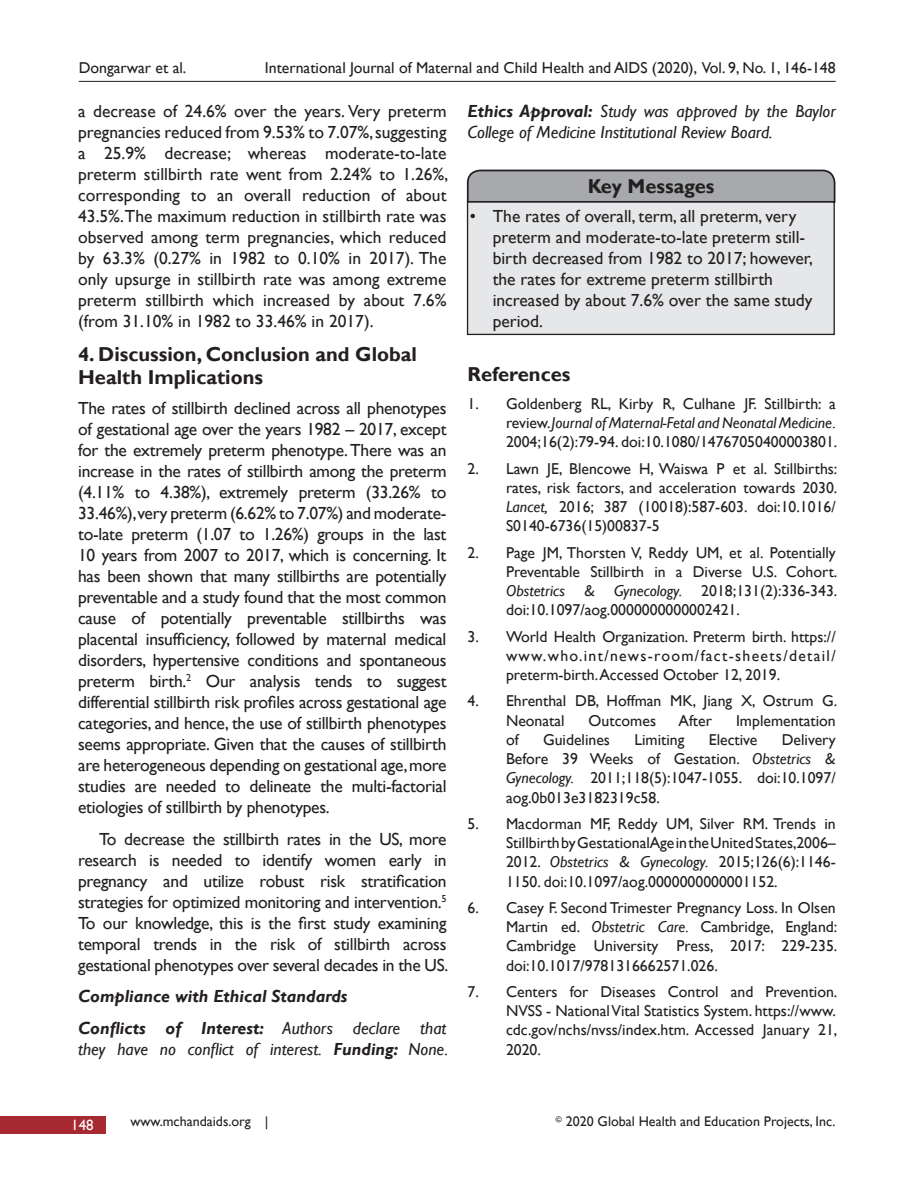
<style>
.page{position:relative;width:914px;height:1197px;background:#fff}
.page>*{position:absolute;margin:0;border:0;box-sizing:border-box;transform-origin:0 0}
.t1{font:700 20.12px/23.6px "Gill Sans";color:#231f20}
.TX_no_indent{font:17.5px/21px "Gill Sans";letter-spacing:-.015em;color:#231f20;text-align:justify}
.TX{font:17.5px/21px "Gill Sans";letter-spacing:-.015em;color:#231f20;text-align:justify}
.KM_Text{font:17.5px/21px "Gill Sans";color:#231f20}
.TX_no_indent-2{font:italic 17.5px/21px "Gill Sans";color:#231f20}
.t2{font:italic 700 17.5px "Gill Sans";color:#231f20}
.REF{font:15.75px/19.2px "Gill Sans";color:#231f20;text-align:justify}
.RH_V{font:15.75px "Gill Sans";color:#231f20}
.PG{font:14.88px "Gill Sans";color:#fff}
.t3{font:14px "Gill Sans";color:#231f20}
.s1{font-weight:700}
.s2{font-style:italic}
</style>
<div class="page">
<hr style="left:79px;top:81px;width:756px;height:1px;background:#231f20">
<div style="left:0;top:1117px;width:106px;height:17px;background:#a72a32"></div>
<svg style="left:466px;top:169px;width:370px;height:35px;background:#a2a2a6"></svg>
<div style="left:467px;top:202px;width:367px;height:132px;background:#e6e7e9"></div>
<div style="left:467px;top:201px;width:367px;height:134px;border:1px solid #231f20"></div>
<p class="RH_V" style="left:79px;top:59px;width:109px">Dongarwar et al.</p>
<p class="RH_V" style="left:265px;top:59px;width:572px">International Journal of Maternal and Child Health and AIDS (2020), Vol. 9, No. 1, 146-148</p>
<p class="TX" style="left:78px;top:101px;width:371px">a decrease of 24.6% over the years. Very preterm pregnancies reduced from 9.53% to 7.07%, suggesting a 25.9% decrease; whereas moderate-to-late preterm stillbirth rate went from 2.24% to 1.26%, corresponding to an overall reduction of about 43.5%.The maximum reduction in stillbirth rate was observed among term pregnancies, which reduced by 63.3% (0.27% in 1982 to 0.10% in 2017). The only upsurge in stillbirth rate was among extreme preterm stillbirth which increased by about 7.6% (from 31.10% in 1982 to 33.46% in 2017).</p>
<h1 class="t1" style="left:78px;top:343px;width:340px">4. Discussion, Conclusion and Global<br>Health Implications</h1>
<p class="TX_no_indent" style="left:78px;top:398px;width:370px">The rates of stillbirth declined across all phenotypes of gestational age over the years 1982 – 2017, except for the extremely preterm phenotype. There was an increase in the rates of stillbirth among the preterm (4.11% to 4.38%), extremely preterm (33.26% to 33.46%), very preterm (6.62% to 7.07%) and moderate&shy;to-late preterm (1.07 to 1.26%) groups in the last 10 years from 2007 to 2017, which is concerning. It has been shown that many stillbirths are potentially preventable and a study found that the most common cause of potentially preventable stillbirths was placental insufficiency, followed by maternal medical disorders, hypertensive conditions and spontaneous preterm birth.<sup>2</sup> Our analysis tends to suggest differential stillbirth risk profiles across gestational age categories, and hence, the use of stillbirth phenotypes seems appropriate. Given that the causes of stillbirth are heterogeneous depending on gestational age, more studies are needed to delineate the multi-factorial etiologies of stillbirth by phenotypes.</p>
<p class="TX" style="left:78px;top:829px;width:371px;text-indent:21px">To decrease the stillbirth rates in the US, more research is needed to identify women early in pregnancy and utilize robust risk stratification strategies for optimized monitoring and intervention.<sup>5<br></sup>To our knowledge, this is the first study examining temporal trends in the risk of stillbirth across gestational phenotypes over several decades in the US.</p>
<h2 class="t2" style="left:78px;top:986px;width:271px">Compliance with Ethical Standards</h2>
<p class="TX_no_indent-2" style="left:78px;top:1018px;width:371px"><span class="s1">Conflicts of Interest:</span> Authors declare that they have no conflict of interest. <span class="s1">Funding:</span> None.</p>
<p class="TX_no_indent-2" style="left:467px;top:101px;width:370px"><span class="s1">Ethics Approval:</span> Study was approved by the Baylor<br>College of Medicine Institutional Review Board.</p>
<p class="t1" style="left:587px;top:175px;width:128px">Key Messages</p>
<p class="KM_Text" style="left:492px;top:206px;width:322px;text-indent:-23px">• The rates of overall, term, all preterm, very preterm and moderate-to-late preterm still&shy;birth decreased from 1982 to 2017; however, the rates for extreme preterm stillbirth increased by about 7.6% over the same study period.</p>
<h1 class="t1" style="left:467px;top:363px;width:104px">References</h1>
<p class="REF" style="left:506px;top:394px;width:333px;text-indent:-38px">1. Goldenberg RL, Kirby R, Culhane JF. Stillbirth: a review.<span class="s2">Journal of Maternal-Fetal and Neonatal Medicine.<br></span>2004;16(2):79-94. doi:10.1080/14767050400003801.</p>
<p class="REF" style="left:506px;top:459px;width:333px;text-indent:-38px">2. Lawn JE, Blencowe H, Waiswa P et al. Stillbirths: rates, risk factors, and acceleration towards 2030.<br><span class="s2">Lancet,</span> 2016; 387 (10018):587-603. doi:10.1016/ S0140-6736(15)00837-5</p>
<p class="REF" style="left:506px;top:543px;width:333px;text-indent:-38px">2. Page JM, Thorsten V, Reddy UM, et al. Potentially Preventable Stillbirth in a Diverse U.S. Cohort.<br><span class="s2">Obstetrics &amp; Gynecology.</span> 2018;131(2):336-343. doi:10.1097/aog.0000000000002421.</p>
<p class="REF" style="left:506px;top:627px;width:331px;text-indent:-38px">3. World Health Organization. Preterm birth. https:// www.who.int/news-room/fact-sheets/detail/ preterm-birth. Accessed October 12, 2019.</p>
<p class="REF" style="left:506px;top:692px;width:333px;text-indent:-38px">4. Ehrenthal DB, Hoffman MK, Jiang X, Ostrum G.<br>Neonatal</p>
<p class="REF" style="left:588px;top:711px;width:69px">Outcomes</p>
<p class="REF" style="left:678px;top:711px;width:35px">After</p>
<p class="REF" style="left:736px;top:711px;width:101px">Implementation</p>
<p class="REF" style="left:506px;top:730px;width:14px">of</p>
<p class="REF" style="left:543px;top:730px;width:68px">Guidelines</p>
<p class="REF" style="left:634px;top:730px;width:52px">Limiting</p>
<p class="REF" style="left:708px;top:730px;width:50px">Elective</p>
<p class="REF" style="left:506px;top:730px;width:331px;text-indent:276px">Delivery Before 39 Weeks of Gestation. <span class="s2">Obstetrics &amp; Gynecology.</span> 2011;118(5):1047-1055. doi:10.1097/ aog.0b013e3182319c58.</p>
<p class="REF" style="left:506px;top:814px;width:331px;text-indent:-38px">5. Macdorman MF, Reddy UM, Silver RM. Trends in Stillbirth by Gestational Age in the United States,2006– 2012. <span class="s2">Obstetrics &amp; Gynecology.</span> 2015;126(6):1146- 1150. doi:10.1097/aog.0000000000001152.</p>
<p class="REF" style="left:506px;top:898px;width:333px;text-indent:-38px">6. Casey F. Second Trimester Pregnancy Loss. In Olsen Martin ed. <span class="s2">Obstetric Care.</span> Cambridge, England:<br>Cambridge University Press, 2017: 229-235. doi:10.1017/9781316662571.026.</p>
<p class="REF" style="left:506px;top:982px;width:333px;text-indent:-38px">7. Centers for Diseases Control and Prevention.<br>NVSS - National Vital Statistics System. https://www. cdc.gov/nchs/nvss/index.htm. Accessed January 21, 2020.</p>
<p class="PG" style="left:71px;top:1117px;width:24px">148</p>
<p class="t3" style="left:130px;top:1114px;width:139px">www.mchandaids.org |</p>
<p class="t3" style="left:556px;top:1114px;width:281px"><sup>©</sup> 2020 Global Health and Education Projects, Inc.</p>
</div>
